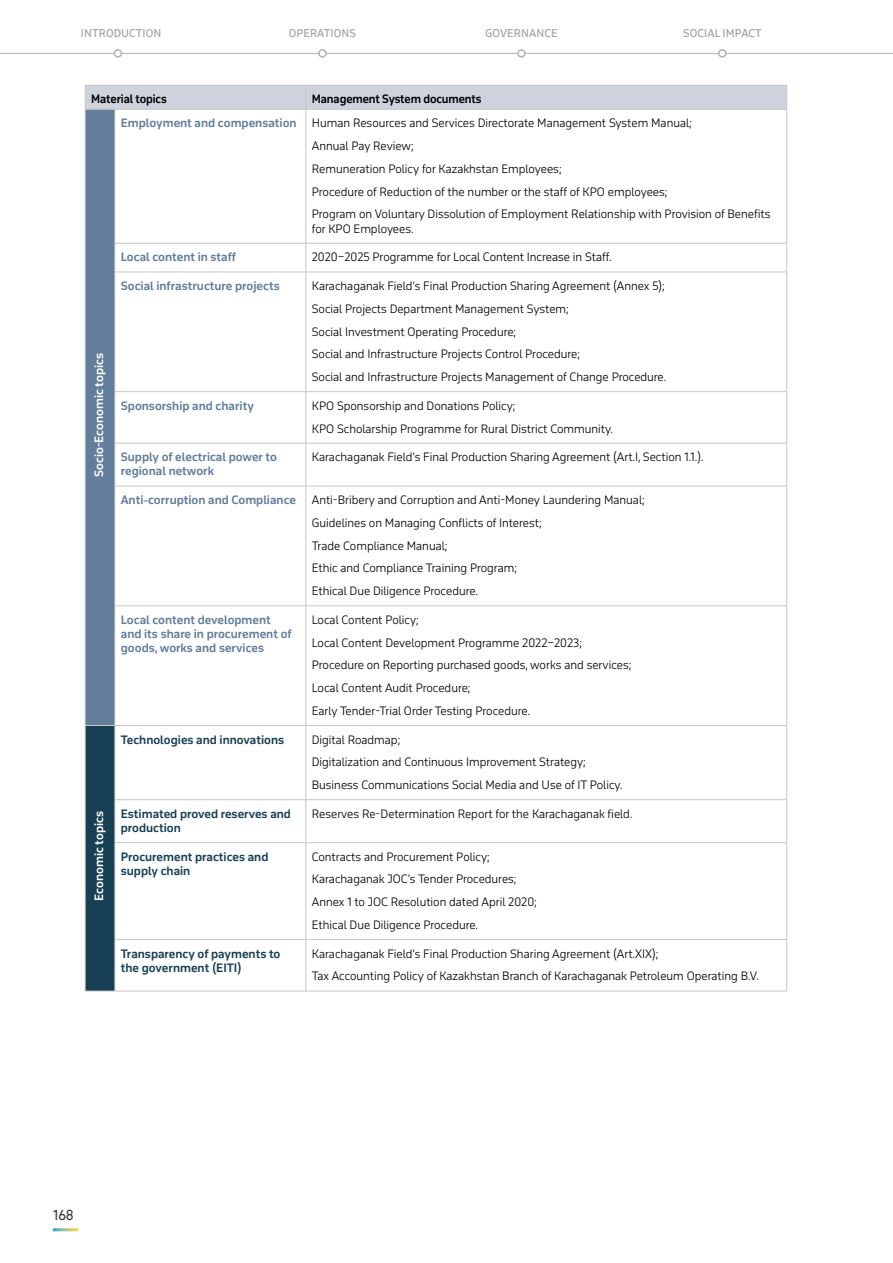
<style>
.page{position:relative;width:893px;height:1263px;background:#fff}
.page>*{position:absolute;margin:0;border:0;box-sizing:border-box;transform-origin:0 0}
.t1{font:13.5px "November LCG";color:#3a3a39}
.t2{font:300 11.25px/22.8px "November LCG";color:#000}
.t3{font:700 11.25px/14.2px "November LCG";color:#627e9a}
.t4{font:700 11.25px/14.2px "November LCG";color:#174055}
.t5{font:700 11.25px "November LCG";letter-spacing:-.01em;color:#000;scale:.95 1}
.t6{font:700 11.25px "November LCG";color:#fff}
.t7{font:500 10.5px "November LCG";letter-spacing:.01em;color:#a7a7a8}
</style>
<div class="page">
<div style="left:85px;top:109px;width:30px;height:616px;background:#627e9a"></div>
<div style="left:85px;top:725px;width:30px;height:266px;background:#174055"></div>
<hr style="left:306px;top:109px;width:1px;height:134px;background:#c5c6c6">
<hr style="left:786px;top:109px;width:1px;height:134px;background:#c5c6c6">
<hr style="left:115px;top:243px;width:191px;height:1px;background:#c5c6c6">
<hr style="left:306px;top:243px;width:481px;height:1px;background:#c5c6c6">
<svg style="left:306px;top:244px;width:1px;height:28px"></svg>
<svg style="left:786px;top:244px;width:1px;height:28px"></svg>
<hr style="left:115px;top:272px;width:191px;height:1px;background:#c5c6c6">
<hr style="left:306px;top:272px;width:481px;height:1px;background:#c5c6c6">
<hr style="left:306px;top:272px;width:1px;height:119px;background:#c5c6c6">
<hr style="left:786px;top:272px;width:1px;height:119px;background:#c5c6c6">
<hr style="left:115px;top:391px;width:191px;height:1px;background:#c5c6c6">
<hr style="left:306px;top:391px;width:481px;height:1px;background:#c5c6c6">
<hr style="left:306px;top:392px;width:1px;height:51px;background:#c5c6c6">
<hr style="left:786px;top:392px;width:1px;height:51px;background:#c5c6c6">
<hr style="left:115px;top:443px;width:191px;height:1px;background:#c5c6c6">
<hr style="left:306px;top:443px;width:481px;height:1px;background:#c5c6c6">
<hr style="left:306px;top:443px;width:1px;height:43px;background:#c5c6c6">
<hr style="left:786px;top:443px;width:1px;height:43px;background:#c5c6c6">
<hr style="left:115px;top:486px;width:191px;height:1px;background:#c5c6c6">
<hr style="left:306px;top:486px;width:481px;height:1px;background:#c5c6c6">
<hr style="left:306px;top:486px;width:1px;height:120px;background:#c5c6c6">
<hr style="left:786px;top:486px;width:1px;height:120px;background:#c5c6c6">
<hr style="left:115px;top:605px;width:191px;height:1px;background:#c5c6c6">
<hr style="left:306px;top:605px;width:481px;height:1px;background:#c5c6c6">
<hr style="left:306px;top:606px;width:1px;height:119px;background:#c5c6c6">
<hr style="left:786px;top:606px;width:1px;height:119px;background:#c5c6c6">
<hr style="left:115px;top:725px;width:191px;height:1px;background:#c5c6c6">
<hr style="left:306px;top:725px;width:481px;height:1px;background:#c5c6c6">
<hr style="left:306px;top:726px;width:1px;height:73px;background:#c5c6c6">
<hr style="left:786px;top:726px;width:1px;height:73px;background:#c5c6c6">
<hr style="left:115px;top:799px;width:191px;height:1px;background:#c5c6c6">
<hr style="left:306px;top:799px;width:481px;height:1px;background:#c5c6c6">
<hr style="left:306px;top:800px;width:1px;height:42px;background:#c5c6c6">
<hr style="left:786px;top:800px;width:1px;height:42px;background:#c5c6c6">
<hr style="left:115px;top:842px;width:191px;height:1px;background:#c5c6c6">
<hr style="left:306px;top:842px;width:481px;height:1px;background:#c5c6c6">
<hr style="left:306px;top:843px;width:1px;height:96px;background:#c5c6c6">
<hr style="left:786px;top:843px;width:1px;height:96px;background:#c5c6c6">
<hr style="left:115px;top:939px;width:191px;height:1px;background:#c5c6c6">
<hr style="left:306px;top:939px;width:481px;height:1px;background:#c5c6c6">
<hr style="left:306px;top:940px;width:1px;height:51px;background:#c5c6c6">
<hr style="left:786px;top:940px;width:1px;height:51px;background:#c5c6c6">
<hr style="left:115px;top:991px;width:191px;height:1px;background:#c5c6c6">
<hr style="left:306px;top:991px;width:481px;height:1px;background:#c5c6c6">
<hr style="left:85px;top:991px;width:30px;height:1px;background:#c5c6c6">
<hr style="left:85px;top:109px;width:30px;height:1px;background:#c5c6c6">
<hr style="left:115px;top:109px;width:191px;height:1px;background:#c5c6c6">
<div style="left:85px;top:85px;width:702px;height:24px;background:#ced3de"></div>
<hr style="left:306px;top:109px;width:481px;height:1px;background:#c5c6c6">
<hr style="left:85px;top:726px;width:1px;height:74px;background:#c5c6c6">
<hr style="left:115px;top:726px;width:1px;height:73px;background:#c5c6c6">
<hr style="left:85px;top:800px;width:1px;height:43px;background:#c5c6c6">
<hr style="left:115px;top:800px;width:1px;height:42px;background:#c5c6c6">
<hr style="left:85px;top:843px;width:1px;height:96px;background:#c5c6c6">
<hr style="left:115px;top:843px;width:1px;height:96px;background:#c5c6c6">
<hr style="left:85px;top:939px;width:1px;height:52px;background:#c5c6c6">
<hr style="left:115px;top:940px;width:1px;height:51px;background:#c5c6c6">
<hr style="left:85px;top:109px;width:1px;height:134px;background:#c5c6c6">
<hr style="left:115px;top:109px;width:1px;height:134px;background:#c5c6c6">
<svg style="left:85px;top:243px;width:1px;height:29px"></svg>
<svg style="left:115px;top:244px;width:1px;height:28px"></svg>
<hr style="left:85px;top:272px;width:1px;height:120px;background:#c5c6c6">
<hr style="left:115px;top:272px;width:1px;height:119px;background:#c5c6c6">
<hr style="left:85px;top:392px;width:1px;height:51px;background:#c5c6c6">
<hr style="left:115px;top:392px;width:1px;height:51px;background:#c5c6c6">
<hr style="left:85px;top:443px;width:1px;height:43px;background:#c5c6c6">
<hr style="left:115px;top:443px;width:1px;height:43px;background:#c5c6c6">
<hr style="left:85px;top:486px;width:1px;height:120px;background:#c5c6c6">
<hr style="left:115px;top:486px;width:1px;height:120px;background:#c5c6c6">
<hr style="left:85px;top:606px;width:1px;height:119px;background:#c5c6c6">
<hr style="left:115px;top:606px;width:1px;height:119px;background:#c5c6c6">
<hr style="left:85px;top:725px;width:30px;height:1px;background:#c5c6c6">
<hr style="left:0;top:53px;width:893px;height:1px;background:#b1b2b3">
<div style="left:114px;top:50px;width:7px;height:7px;background:#fff;border-radius:50%"></div>
<div style="left:114px;top:49px;width:8px;height:9px;border:2px solid #b1b2b3;border-radius:50%"></div>
<div style="left:319px;top:50px;width:7px;height:7px;background:#fff;border-radius:50%"></div>
<div style="left:318px;top:49px;width:9px;height:9px;border:2px solid #b1b2b3;border-radius:50%"></div>
<div style="left:518px;top:50px;width:7px;height:7px;background:#fff;border-radius:50%"></div>
<div style="left:517px;top:49px;width:9px;height:9px;border:2px solid #b1b2b3;border-radius:50%"></div>
<div style="left:719px;top:50px;width:7px;height:7px;background:#fff;border-radius:50%"></div>
<div style="left:718px;top:49px;width:8px;height:9px;border:2px solid #b1b2b3;border-radius:50%"></div>
<p class="t7" style="left:81px;top:25px;width:82px">INTRODUCTION</p>
<p class="t7" style="left:289px;top:25px;width:69px">OPERATIONS</p>
<p class="t7" style="left:485px;top:25px;width:74px">GOVERNANCE</p>
<p class="t7" style="left:683px;top:24px;width:80px">SOCIAL IMPACT</p>
<p class="t5" style="left:91px;top:90px;width:81px">Material topics</p>
<p class="t5" style="left:312px;top:90px;width:180px">Management System documents</p>
<p class="t6" style="left:90px;top:477px;width:126px;rotate:-90deg">Socio-Economic topics</p>
<p class="t6" style="left:90px;top:901px;width:91px;rotate:-90deg">Economic topics</p>
<p class="t3" style="left:121px;top:116px;width:177px">Employment and compensation</p>
<p class="t2" style="left:312px;top:112px;width:460px">Human Resources and Services Directorate Management System Manual;<br>Annual Pay Review;<br>Remuneration Policy for Kazakhstan Employees;<br>Procedure of Reduction of the number or the staff of KPO employees;<br>Program on Voluntary Dissolution of Employment Relationship with Provision of Benefits</p>
<p class="t2" style="left:312px;top:217px;width:103px">for KPO Employees.</p>
<p class="t3" style="left:121px;top:250px;width:117px">Local content in staff</p>
<p class="t2" style="left:312px;top:245px;width:301px">2020–2025 Programme for Local Content Increase in Staff.</p>
<p class="t3" style="left:121px;top:278px;width:160px">Social infrastructure projects</p>
<p class="t2" style="left:312px;top:274px;width:356px">Karachaganak Field’s Final Production Sharing Agreement (Annex 5); Social Projects Department Management System;<br>Social Investment Operating Procedure;<br>Social and Infrastructure Projects Control Procedure;<br>Social and Infrastructure Projects Management of Change Procedure.</p>
<p class="t3" style="left:121px;top:398px;width:135px">Sponsorship and charity</p>
<p class="t2" style="left:312px;top:394px;width:303px">KPO Sponsorship and Donations Policy;<br>KPO Scholarship Programme for Rural District Community.</p>
<p class="t3" style="left:121px;top:450px;width:158px">Supply of electrical power to regional network</p>
<p class="t2" style="left:312px;top:445px;width:393px">Karachaganak Field’s Final Production Sharing Agreement (Art.I, Section 1.1.).</p>
<p class="t3" style="left:121px;top:493px;width:177px">Anti-corruption and Compliance</p>
<p class="t2" style="left:312px;top:488px;width:334px">Anti-Bribery and Corruption and Anti-Money Laundering Manual; Guidelines on Managing Conflicts of Interest;<br>Trade Compliance Manual;<br>Ethic and Compliance Training Program;<br>Ethical Due Diligence Procedure.</p>
<p class="t3" style="left:121px;top:612px;width:172px">Local content development and its share in procurement of goods, works and services</p>
<p class="t2" style="left:312px;top:608px;width:321px">Local Content Policy;<br>Local Content Development Programme 2022–2023; Procedure on Reporting purchased goods, works and services; Local Content Audit Procedure;<br>Early Tender-Trial Order Testing Procedure.</p>
<p class="t4" style="left:121px;top:732px;width:165px">Technologies and innovations</p>
<p class="t2" style="left:312px;top:728px;width:312px">Digital Roadmap;<br>Digitalization and Continuous Improvement Strategy;<br>Business Communications Social Media and Use of IT Policy.</p>
<p class="t4" style="left:121px;top:806px;width:172px">Estimated proved reserves and production</p>
<p class="t2" style="left:312px;top:802px;width:322px">Reserves Re-Determination Report for the Karachaganak field.</p>
<p class="t4" style="left:121px;top:849px;width:149px">Procurement practices and supply chain</p>
<p class="t2" style="left:312px;top:845px;width:226px">Contracts and Procurement Policy; Karachaganak JOC’s Tender Procedures; Annex 1 to JOC Resolution dated April 2020; Ethical Due Diligence Procedure.</p>
<p class="t4" style="left:121px;top:946px;width:161px">Transparency of payments to the government (EITI)</p>
<p class="t2" style="left:312px;top:942px;width:449px">Karachaganak Field’s Final Production Sharing Agreement (Art.XIX);<br>Tax Accounting Policy of Kazakhstan Branch of Karachaganak Petroleum Operating B.V.</p>
<p class="t1" style="left:53px;top:1204px;width:22px">168</p>
</div>
